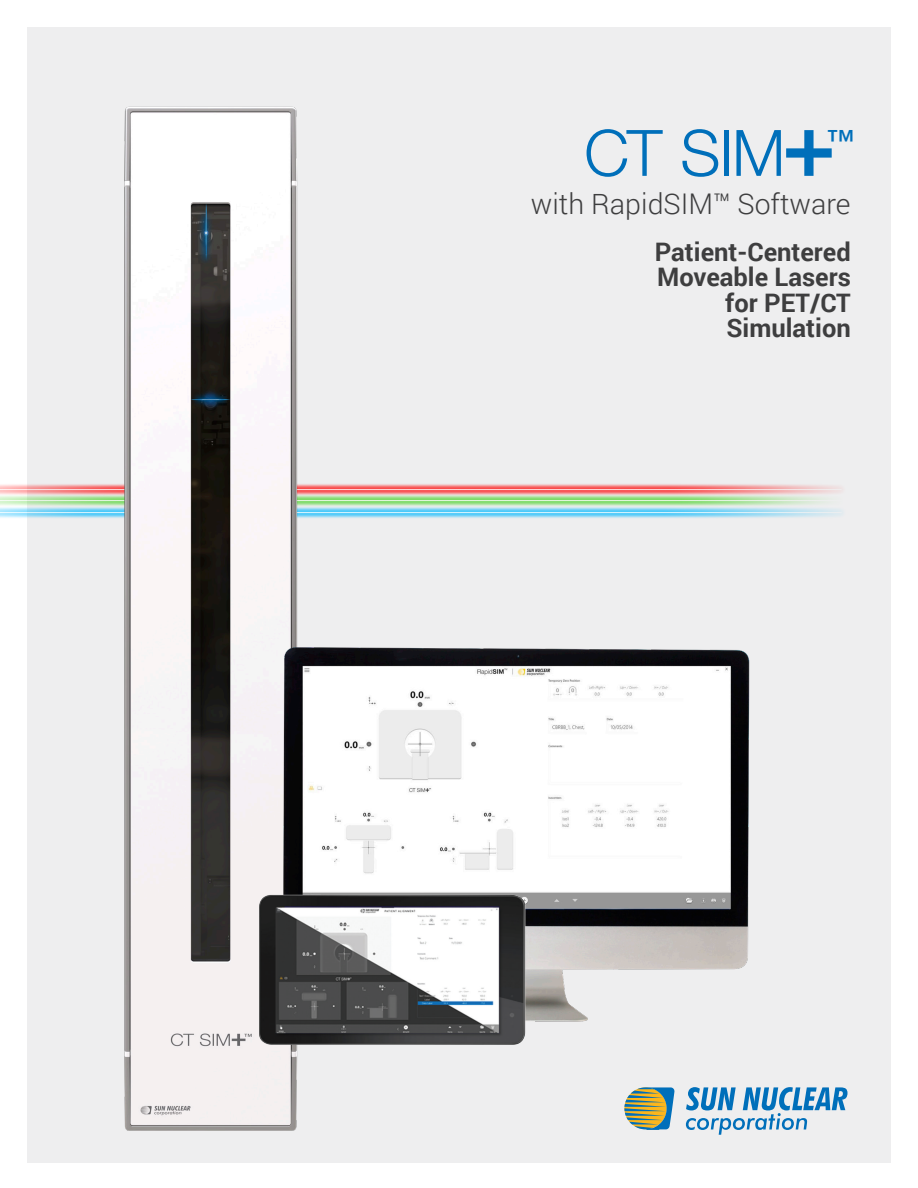
<style>
.page{position:relative;width:918px;height:1188px;background:#fff}
.page>*{position:absolute;margin:0;border:0;box-sizing:border-box;transform-origin:0 0}
.t1{font:300 64.05px "Helvetica Neue LT Pro";color:#006fba}
.Cover_Tagline{font:300 28.5px "Roboto";color:#3e3e3f}
.t2{font:500 condensed 28.05px "Helvetica Neue LT Pro";color:#006fba}
.Cover_Tagline-2{font:700 25.5px "Roboto";color:#3e3e3f}
.s1{font-weight:500;font-size:90.3px}
</style>
<div class="page">
<div style="left:27px;top:27px;width:864px;height:1135px;background:#eeeeef"></div>
<svg style="left:624px;top:1087px;width:50px;height:42px"></svg>
<svg style="left:686px;top:1087px;width:162px;height:48px"></svg>
<img style="left:1px;top:484px;width:840px;height:11px">
<img style="left:1px;top:495px;width:825px;height:11px">
<img style="left:1px;top:507px;width:842px;height:11px">
<img style="left:122px;top:106px;width:176px;height:1025px">
<img style="left:212px;top:623px;width:538px;height:406px">
<img style="left:253px;top:888px;width:287px;height:160px">
<p class="t1" style="left:584px;top:114px;width:253px">CT SIM<span class="s1">+</span></p>
<p class="t2" style="left:827px;top:124px;width:30px">™</p>
<p class="Cover_Tagline" style="left:531px;top:184px;width:321px">with RapidSIM™ Software</p>
<p class="Cover_Tagline-2" style="left:655px;top:234px;width:197px">Patient-Centered</p>
<p class="Cover_Tagline-2" style="left:657px;top:259px;width:195px">Moveable Lasers</p>
<p class="Cover_Tagline-2" style="left:725px;top:285px;width:127px">for PET/CT</p>
<p class="Cover_Tagline-2" style="left:726px;top:310px;width:126px">Simulation</p>
</div>
